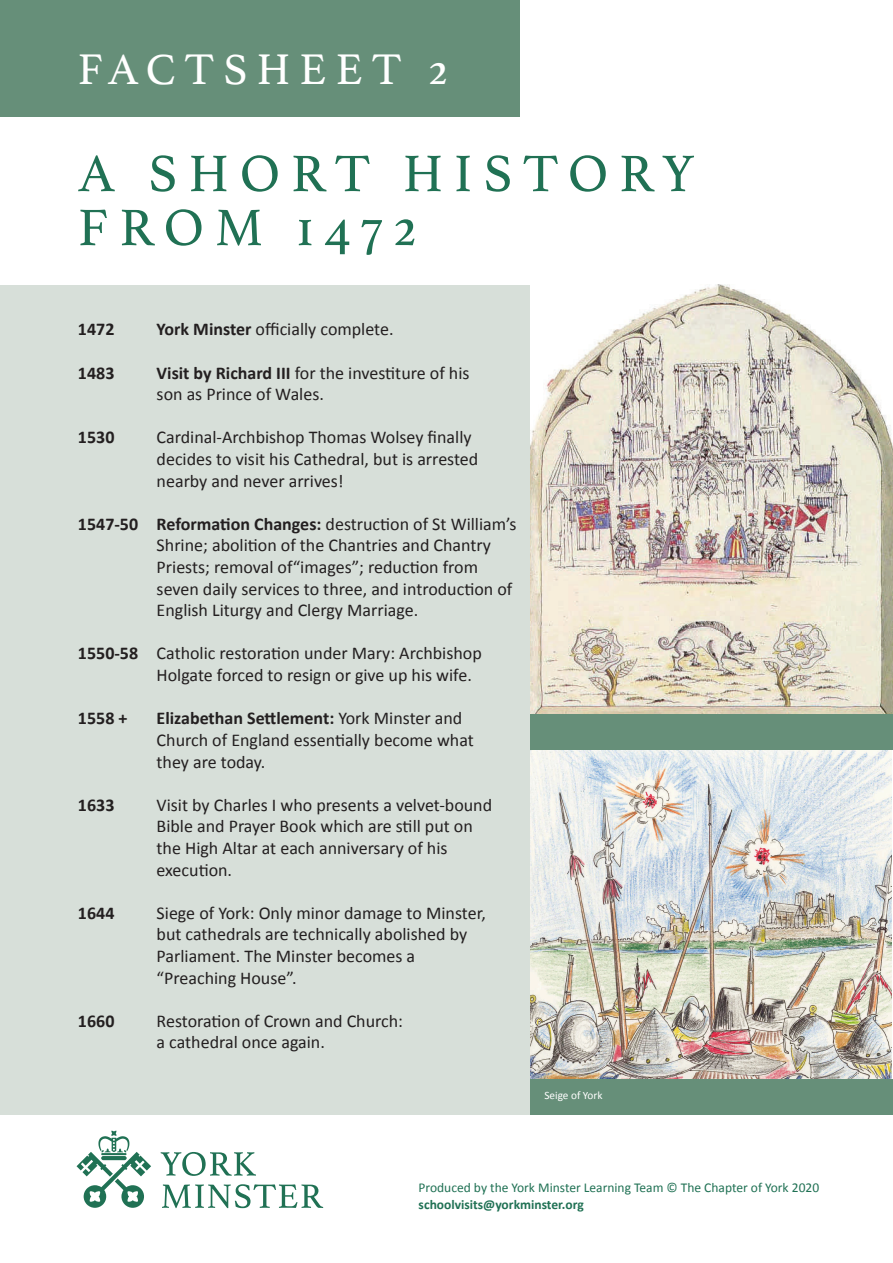
<style>
.page{position:relative;width:893px;height:1263px;background:#fff}
.page>*{position:absolute;margin:0;border:0;box-sizing:border-box;transform-origin:0 0}
.t1{font:54px/54px "Athelas";letter-spacing:.2em;color:#207154}
.t2{font:45px "Athelas";letter-spacing:.2em;color:#fff}
.t3{font:18px/21.6px "Calibri";color:#231f20}
.t4{font:700 18px "Calibri";color:#231f20}
.t5{font:13.5px "Calibri";color:#207154}
.t6{font:700 13.5px "Calibri";color:#207154}
.t7{font:11.25px "Calibri";color:#fff}
.s1{font-weight:700}
.s2{font-weight:400}
</style>
<div class="page">
<div style="left:0;top:285px;width:530px;height:829px;background:#d7dfd9"></div>
<div style="left:0;top:0;width:519px;height:116px;background:#668f79"></div>
<svg style="left:161px;top:1152px;width:95px;height:24px"></svg>
<svg style="left:162px;top:1184px;width:161px;height:24px"></svg>
<svg style="left:77px;top:1131px;width:74px;height:77px"></svg>
<img style="left:530px;top:284px;width:363px;height:430px">
<img style="left:530px;top:749px;width:361px;height:330px">
<div style="left:530px;top:714px;width:363px;height:35px;background:#668f79"></div>
<div style="left:530px;top:1079px;width:363px;height:35px;background:#668f79"></div>
<p class="t2" style="left:78px;top:33px;width:372px">FACTSHEET 2</p>
<p class="t1" style="left:78px;top:145px;width:618px">A SHORT HISTORY<br>FROM 1472</p>
<p class="t4" style="left:78px;top:318px;width:38px">1472</p>
<p class="t4" style="left:78px;top:361px;width:38px">1483</p>
<p class="t4" style="left:78px;top:426px;width:38px">1530</p>
<p class="t4" style="left:78px;top:512px;width:62px">1547‐50</p>
<p class="t4" style="left:78px;top:642px;width:62px">1550‐58</p>
<p class="t4" style="left:78px;top:707px;width:51px">1558 +</p>
<p class="t4" style="left:78px;top:793px;width:38px">1633</p>
<p class="t4" style="left:78px;top:901px;width:38px">1644</p>
<p class="t4" style="left:78px;top:1009px;width:38px">1660</p>
<p class="t3" style="left:157px;top:319px;width:239px"><span class="s1">York Minster</span> officially complete.</p>
<p class="t3" style="left:157px;top:362px;width:314px"><span class="s1">Visit by Richard III</span> for the investiture of his</p>
<p class="t3" style="left:157px;top:383px;width:169px">son as Prince of Wales.</p>
<p class="t3" style="left:157px;top:427px;width:316px">Cardinal‐Archbishop Thomas Wolsey finally</p>
<p class="t3" style="left:157px;top:448px;width:323px">decides to visit his Cathedral, but is arrested</p>
<p class="t3" style="left:157px;top:470px;width:189px">nearby and never arrives!</p>
<p class="t3" style="left:157px;top:513px;width:362px"><span class="s1">Reformation Changes:</span> destruction of St William’s<br>Shrine; abolition of the Chantries and Chantry<br>Priests; removal of“images”; reduction from</p>
<p class="t3" style="left:157px;top:578px;width:357px">seven daily services to three, and introduction of<br>English Liturgy and Clergy Marriage.</p>
<p class="t3" style="left:157px;top:643px;width:327px">Catholic restoration under Mary: Archbishop</p>
<p class="t3" style="left:157px;top:664px;width:317px">Holgate forced to resign or give up his wife.</p>
<p class="t4" style="left:157px;top:707px;width:307px">Elizabethan Settlement: <span class="s2">York Minster and</span></p>
<p class="t3" style="left:157px;top:729px;width:319px">Church of England essentially become what</p>
<p class="t3" style="left:157px;top:751px;width:110px">they are today.</p>
<p class="t3" style="left:157px;top:794px;width:337px">Visit by Charles I who presents a velvet‐bound</p>
<p class="t3" style="left:157px;top:815px;width:318px">Bible and Prayer Book which are still put on</p>
<p class="t3" style="left:157px;top:837px;width:292px">the High Altar at each anniversary of his</p>
<p class="t3" style="left:157px;top:859px;width:77px">execution.</p>
<p class="t3" style="left:157px;top:902px;width:331px">Siege of York: Only minor damage to Minster,</p>
<p class="t3" style="left:157px;top:923px;width:312px">but cathedrals are technically abolished by</p>
<p class="t3" style="left:157px;top:945px;width:260px">Parliament. The Minster becomes a</p>
<p class="t3" style="left:157px;top:967px;width:142px">“Preaching House”.</p>
<p class="t3" style="left:157px;top:1010px;width:248px">Restoration of Crown and Church:</p>
<p class="t3" style="left:157px;top:1031px;width:170px">a cathedral once again.</p>
<p class="t7" style="left:544px;top:1088px;width:60px">Seige of York</p>
<p class="t5" style="left:419px;top:1179px;width:402px">Produced by the York Minster Learning Team © The Chapter of York 2020</p>
<p class="t6" style="left:419px;top:1196px;width:167px">schoolvisits@yorkminster.org</p>
</div>
